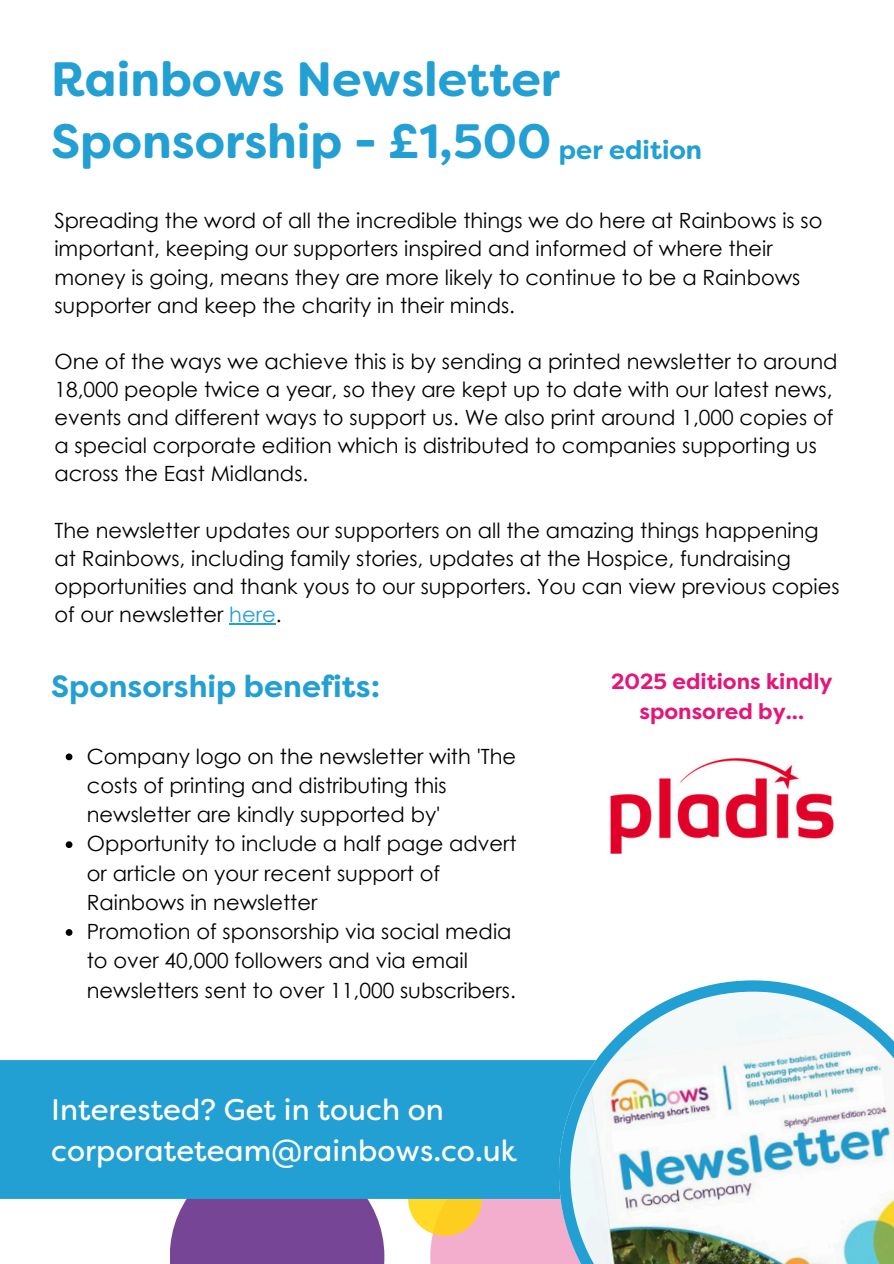
<style>
.page{position:relative;width:894px;height:1264px;background:#fff}
.page>*{position:absolute;margin:0;border:0;box-sizing:border-box;transform-origin:0 0}
.t1{font:700 48.15px/61.8px "Filson Soft";color:#229fd3}
.t2{font:700 30.75px "Filson Pro";color:#229fd3}
.t3{font:29.85px/41.7px "Filson Soft W03";color:#fff}
.t4{font:700 26.25px "Filson Soft";color:#229fd3}
.t5{font:700 21.9px/29.8px "Filson Pro";color:#e21779;text-align:center}
.t6{font:21px/28.2px "Century Gothic";color:#000}
.s1{color:#229fd3}
</style>
<div class="page">
<svg style="left:66px;top:753px;width:6px;height:7px"></svg>
<svg style="left:66px;top:841px;width:6px;height:7px"></svg>
<svg style="left:66px;top:929px;width:6px;height:6px"></svg>
<div style="left:430px;top:1149px;width:214px;height:114px;background:#f3adcd"></div>
<div style="left:170px;top:1149px;width:214px;height:114px;background:#764595"></div>
<div style="left:408px;top:1161px;width:73px;height:74px;background:linear-gradient(to right,#ffdd29,#fcca1c);border-radius:50%"></div>
<div style="left:0;top:1060px;width:559px;height:138px;background:#229fd3"></div>
<svg style="left:559px;top:980px;width:334px;height:283px"></svg>
<img style="left:610px;top:758px;width:224px;height:96px">
<hr style="left:229px;top:623px;width:46px;height:1px;background:#229fd3">
<p class="t1" style="left:51px;top:49px;width:510px">Rainbows Newsletter<br>Sponsorship - £1,500</p>
<p class="t4" style="left:559px;top:133px;width:144px">per edition</p>
<p class="t6" style="left:54px;top:206px;width:769px">Spreading the word of all the incredible things we do here at Rainbows is so important, keeping our supporters inspired and informed of where their money is going, means they are more likely to continue to be a Rainbows supporter and keep the charity in their minds.</p>
<h5 class="t6" style="left:54px;top:346px;width:784px">One of the ways we achieve this is by sending a printed newsletter to around 18,000 people twice a year, so they are kept up to date with our latest news, events and different ways to support us. We also print around 1,000 copies of a special corporate edition which is distributed to companies supporting us across the East Midlands.</h5>
<h2 class="t6" style="left:54px;top:515px;width:786px">The newsletter updates our supporters on all the amazing things happening at Rainbows, including family stories, updates at the Hospice, fundraising opportunities and thank yous to our supporters. You can view previous copies of our newsletter <span class="s1">here</span>.</h2>
<p class="t2" style="left:51px;top:669px;width:330px">Sponsorship benefits:</p>
<h1 class="t6" style="left:87px;top:740px;width:431px;line-height:29.2px">Company logo on the newsletter with 'The costs of printing and distributing this newsletter are kindly supported by'</h1>
<h4 class="t6" style="left:87px;top:828px;width:431px;line-height:29.2px">Opportunity to include a half page advert or article on your recent support of<br>Rainbows in newsletter</h4>
<p class="t6" style="left:87px;top:916px;width:430px;line-height:29.2px">Promotion of sponsorship via social media to over 40,000 followers and via email newsletters sent to over 11,000 subscribers.</p>
<p class="t3" style="left:51px;top:1088px;width:467px">Interested? Get in touch on corporateteam@rainbows.co.uk</p>
<p class="t5" style="left:610px;top:667px;width:223px">2025 editions kindly sponsored by...</p>
</div>
